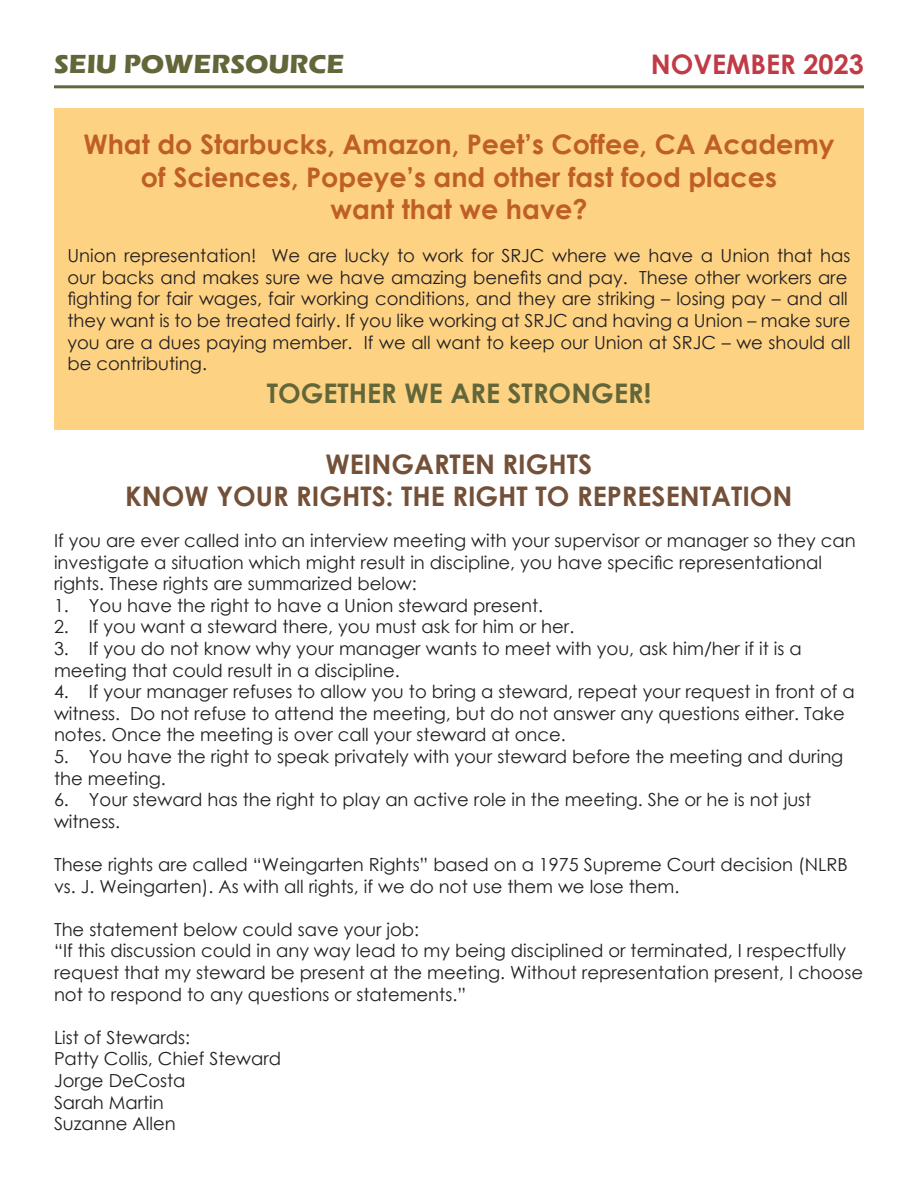
<style>
.page{position:relative;width:918px;height:1188px;background:#fff}
.page>*{position:absolute;margin:0;border:0;box-sizing:border-box;transform-origin:0 0}
.t1{font:700 27px/32.4px "Century Gothic";color:#bf5f28;text-align:center}
.t2{font:700 27px "Century Gothic";color:#735037}
.t3{font:700 27px "Century Gothic";color:#636638}
.t4{font:700 27px "Eras ITC";color:#636638}
.t5{font:700 27px "Century Gothic";color:#c03b46}
.t6{font:18px/21.6px "Century Gothic";color:#231f20}
</style>
<div class="page">
<div style="left:54px;top:108px;width:810px;height:322px;background:#fdd283"></div>
<hr style="left:54px;top:85px;width:810px;height:3px;background:#636638">
<p class="t4" style="left:54px;top:48px;width:292px">SEIU POWERSOURCE</p>
<p class="t5" style="left:651px;top:44px;width:215px">NOVEMBER 2023</p>
<p class="t1" style="left:83px;top:127px;width:753px">What do Starbucks, Amazon, Peet’s Coffee, CA Academy of Sciences, Popeye’s and other fast food places<br>want that we have?</p>
<p class="t6" style="left:68px;top:245px;width:784px">Union representation! We are lucky to work for SRJC where we have a Union that has our backs and makes sure we have amazing benefits and pay. These other workers are fighting for fair wages, fair working conditions, and they are striking – losing pay – and all they want is to be treated fairly. If you like working at SRJC and having a Union – make sure you are a dues paying member. If we all want to keep our Union at SRJC – we should all be contributing.</p>
<p class="t3" style="left:267px;top:372px;width:386px">TOGETHER WE ARE STRONGER!</p>
<p class="t2" style="left:325px;top:444px;width:268px">WEINGARTEN RIGHTS</p>
<p class="t2" style="left:125px;top:476px;width:669px">KNOW YOUR RIGHTS: THE RIGHT TO REPRESENTATION</p>
<p class="t6" style="left:54px;top:529px;width:803px">If you are ever called into an interview meeting with your supervisor or manager so they can investigate a situation which might result in discipline, you have specific representational rights. These rights are summarized below:</p>
<p class="t6" style="left:54px;top:594px;width:491px">1. You have the right to have a Union steward present.</p>
<p class="t6" style="left:54px;top:616px;width:522px">2. If you want a steward there, you must ask for him or her.</p>
<p class="t6" style="left:54px;top:637px;width:749px">3. If you do not know why your manager wants to meet with you, ask him/her if it is a meeting that could result in a discipline.</p>
<p class="t6" style="left:54px;top:681px;width:802px">4. If your manager refuses to allow you to bring a steward, repeat your request in front of a witness. Do not refuse to attend the meeting, but do not answer any questions either. Take notes. Once the meeting is over call your steward at once.</p>
<p class="t6" style="left:54px;top:745px;width:791px">5. You have the right to speak privately with your steward before the meeting and during the meeting.</p>
<p class="t6" style="left:54px;top:789px;width:759px">6. Your steward has the right to play an active role in the meeting. She or he is not just witness.</p>
<p class="t6" style="left:54px;top:853px;width:795px">These rights are called “Weingarten Rights” based on a 1975 Supreme Court decision (NLRB vs. J. Weingarten). As with all rights, if we do not use them we lose them.</p>
<p class="t6" style="left:54px;top:918px;width:367px">The statement below could save your job:</p>
<p class="t6" style="left:54px;top:940px;width:811px">“If this discussion could in any way lead to my being disciplined or terminated, I respectfully request that my steward be present at the meeting. Without representation present, I choose not to respond to any questions or statements.”</p>
<p class="t6" style="left:54px;top:1026px;width:138px">List of Stewards:</p>
<p class="t6" style="left:54px;top:1048px;width:229px">Patty Collis, Chief Steward</p>
<p class="t6" style="left:54px;top:1069px;width:133px">Jorge DeCosta</p>
<p class="t6" style="left:54px;top:1091px;width:111px">Sarah Martin</p>
<p class="t6" style="left:54px;top:1113px;width:123px">Suzanne Allen</p>
</div>
